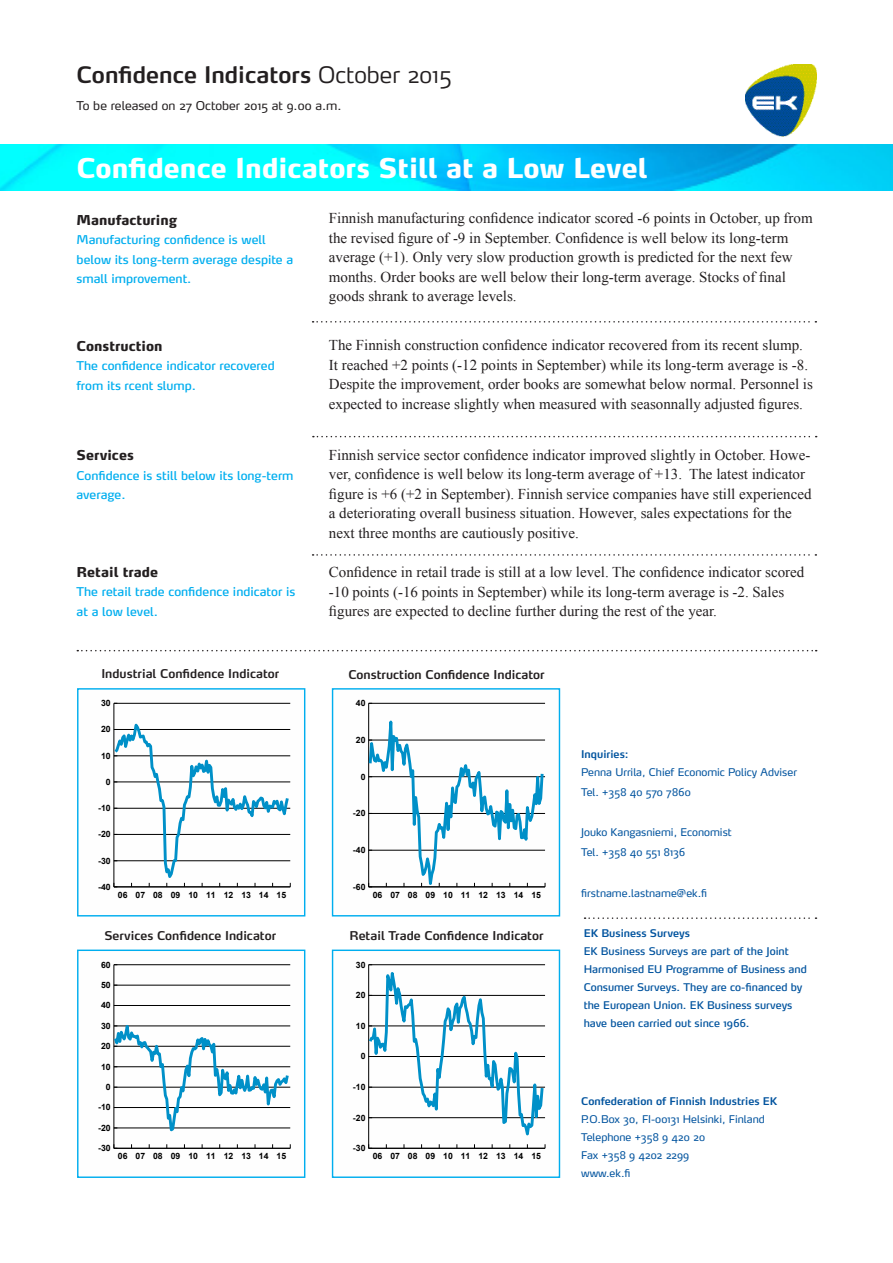
<style>
.page{position:relative;width:893px;height:1263px;background:#fff}
.page>*{position:absolute;margin:0;border:0;box-sizing:border-box;transform-origin:0 0}
.Ingressi_-_OSIO_2{font:800 27px "Max";color:#fff}
.PÄÄotsikko-osio_1{font:600 22.5px "Max";color:#231f20}
.Leipä{font:15px/19.5px "Times New Roman";color:#231f20}
.Ingressi_-_OSIO_2-2{font:800 13.5px "Max";color:#231f20}
.Leipä-2{font:800 13.5px "Max";color:#231f20}
.Ingressi_-_OSIO_2-3{font:12px/19.5px "Max";color:#00aeef}
.KUVA-ots-loppuosa{font:600 12px "Max";color:#231f20}
.Leipä-3{font:12px/19.5px "Max";color:#00aeef}
.Leipä-4{font:12px "Max";color:#231f20}
.Kuvaotsikko{font:600 12px "Max";color:#231f20}
.ek_infoa{font:10.5px/18px "Max";color:#01539e}
.ek_infoa-2{font:10.5px/18px "Max";color:#01539e}
.ek_infoa-3{font:600 10.5px "Max";color:#01539e}
.t1{font:700 8.7px "Arial";color:#000}
.s1{font-weight:300}
</style>
<div class="page">
<img style="left:0;top:145px;width:893px;height:45px">
<img style="left:745px;top:64px;width:71px;height:72px">
<svg style="left:313px;top:321px;width:503px;height:2px"></svg>
<svg style="left:313px;top:436px;width:504px;height:1px"></svg>
<svg style="left:313px;top:554px;width:503px;height:2px"></svg>
<svg style="left:585px;top:917px;width:231px;height:2px"></svg>
<hr style="left:114px;top:985px;width:176px;height:1px;background:#000">
<hr style="left:114px;top:964px;width:176px;height:1px;background:#000">
<hr style="left:114px;top:965px;width:1px;height:183px;background:#000">
<hr style="left:114px;top:1148px;width:176px;height:1px;background:#000">
<svg style="left:113px;top:1005px;width:178px;height:130px"></svg>
<div style="left:77px;top:949px;width:228px;height:229px;border:1px solid #00aeef"></div>
<hr style="left:114px;top:703px;width:176px;height:1px;background:#000">
<hr style="left:114px;top:703px;width:1px;height:184px;background:#000">
<svg style="left:113px;top:717px;width:178px;height:170px"></svg>
<div style="left:77px;top:688px;width:228px;height:228px;border:1px solid #00aeef"></div>
<svg style="left:77px;top:650px;width:740px;height:1px"></svg>
<svg style="left:368px;top:702px;width:178px;height:186px"></svg>
<div style="left:332px;top:688px;width:228px;height:228px;border:1px solid #00aeef"></div>
<svg style="left:368px;top:964px;width:178px;height:185px"></svg>
<div style="left:332px;top:949px;width:228px;height:229px;border:1px solid #00aeef"></div>
<p class="PÄÄotsikko-osio_1" style="left:77px;top:60px;width:377px">Confidence Indicators <span class="s1">October 2015</span></p>
<p class="Leipä-4" style="left:77px;top:98px;width:266px">To be released on 27 October 2015 at 9.00 a.m.</p>
<p class="Ingressi_-_OSIO_2" style="left:77px;top:151px;width:572px">Confidence Indicators Still at a Low Level</p>
<p class="Ingressi_-_OSIO_2-2" style="left:77px;top:211px;width:102px">Manufacturing</p>
<p class="Ingressi_-_OSIO_2-3" style="left:77px;top:230px;width:218px">Manufacturing confidence is well below its long-term average despite a small improvement.</p>
<p class="Leipä-2" style="left:77px;top:337px;width:87px">Construction</p>
<p class="Leipä-3" style="left:77px;top:356px;width:200px">The confidence indicator recovered from its rcent slump.</p>
<p class="Ingressi_-_OSIO_2-2" style="left:77px;top:447px;width:59px">Services</p>
<p class="Ingressi_-_OSIO_2-3" style="left:77px;top:466px;width:218px">Confidence is still below its long-term average.</p>
<p class="Ingressi_-_OSIO_2-2" style="left:77px;top:563px;width:83px">Retail trade</p>
<p class="Ingressi_-_OSIO_2-3" style="left:77px;top:582px;width:220px">The retail trade confidence indicator is at a low level.</p>
<p class="Leipä" style="left:329px;top:208px;width:485px">Finnish manufacturing confidence indicator scored -6 points in October, up from the revised figure of -9 in September. Confidence is well below its long-term average (+1). Only very slow production growth is predicted for the next few months. Order books are well below their long-term average. Stocks of final goods shrank to average levels.</p>
<p class="Leipä" style="left:329px;top:335px;width:486px">The Finnish construction confidence indicator recovered from its recent slump.<br>It reached +2 points (-12 points in September) while its long-term average is -8.<br>Despite the improvement, order books are somewhat below normal. Personnel is expected to increase slightly when measured with seasonnally adjusted figures.</p>
<p class="Leipä" style="left:329px;top:445px;width:484px">Finnish service sector confidence indicator improved slightly in October. Howe&shy;ver, confidence is well below its long-term average of +13. The latest indicator figure is +6 (+2 in September). Finnish service companies have still experienced a deteriorating overall business situation. However, sales expectations for the next three months are cautiously positive.</p>
<p class="Leipä" style="left:329px;top:562px;width:477px">Confidence in retail trade is still at a low level. The confidence indicator scored -10 points (-16 points in September) while its long-term average is -2. Sales figures are expected to decline further during the rest of the year.</p>
<p class="Kuvaotsikko" style="left:101px;top:666px;width:179px">Industrial Confidence Indicator</p>
<p class="KUVA-ots-loppuosa" style="left:348px;top:667px;width:198px">Construction Confidence Indicator</p>
<p class="t1" style="left:101px;top:697px;width:11px">30</p>
<p class="t1" style="left:101px;top:723px;width:11px">20</p>
<p class="t1" style="left:101px;top:750px;width:11px">10</p>
<p class="t1" style="left:106px;top:776px;width:6px">0</p>
<p class="t1" style="left:98px;top:802px;width:14px">-10</p>
<p class="t1" style="left:98px;top:828px;width:14px">-20</p>
<p class="t1" style="left:98px;top:855px;width:14px">-30</p>
<p class="t1" style="left:98px;top:881px;width:14px">-40</p>
<p class="t1" style="left:118px;top:889px;width:170px">06 07 08 09 10 11 12 13 14 15</p>
<p class="KUVA-ots-loppuosa" style="left:104px;top:928px;width:173px">Services Confidence Indicator</p>
<p class="t1" style="left:101px;top:959px;width:11px">60</p>
<p class="t1" style="left:101px;top:979px;width:11px">50</p>
<p class="t1" style="left:101px;top:999px;width:11px">40</p>
<p class="t1" style="left:101px;top:1020px;width:11px">30</p>
<p class="t1" style="left:101px;top:1040px;width:11px">20</p>
<p class="t1" style="left:101px;top:1061px;width:11px">10</p>
<p class="t1" style="left:106px;top:1081px;width:6px">0</p>
<p class="t1" style="left:98px;top:1101px;width:14px">-10</p>
<p class="t1" style="left:98px;top:1122px;width:14px">-20</p>
<p class="t1" style="left:98px;top:1142px;width:14px">-30</p>
<p class="t1" style="left:118px;top:1150px;width:170px">06 07 08 09 10 11 12 13 14 15</p>
<p class="t1" style="left:356px;top:697px;width:11px">40</p>
<p class="t1" style="left:356px;top:734px;width:11px">20</p>
<p class="t1" style="left:361px;top:771px;width:6px">0</p>
<p class="t1" style="left:353px;top:807px;width:14px">-20</p>
<p class="t1" style="left:353px;top:844px;width:14px">-40</p>
<p class="t1" style="left:353px;top:881px;width:14px">-60</p>
<p class="t1" style="left:373px;top:889px;width:170px">06 07 08 09 10 11 12 13 14 15</p>
<p class="KUVA-ots-loppuosa" style="left:349px;top:928px;width:196px">Retail Trade Confidence Indicator</p>
<p class="t1" style="left:356px;top:959px;width:11px">30</p>
<p class="t1" style="left:356px;top:989px;width:11px">20</p>
<p class="t1" style="left:356px;top:1020px;width:11px">10</p>
<p class="t1" style="left:361px;top:1050px;width:6px">0</p>
<p class="t1" style="left:353px;top:1081px;width:14px">-10</p>
<p class="t1" style="left:353px;top:1112px;width:14px">-20</p>
<p class="t1" style="left:353px;top:1142px;width:14px">-30</p>
<p class="t1" style="left:373px;top:1150px;width:170px">06 07 08 09 10 11 12 13 14 15</p>
<p class="ek_infoa-3" style="left:581px;top:747px;width:49px">Inquiries:</p>
<p class="ek_infoa" style="left:581px;top:763px;width:217px">Penna Urrila, Chief Economic Policy Adviser</p>
<p class="ek_infoa" style="left:581px;top:783px;width:111px">Tel. +358 40 570 7860</p>
<p class="ek_infoa" style="left:581px;top:823px;width:152px">Jouko Kangasniemi, Economist</p>
<p class="ek_infoa" style="left:581px;top:843px;width:105px">Tel. +358 40 551 8136</p>
<p class="ek_infoa" style="left:581px;top:883px;width:128px">firstname.lastname@ek.fi</p>
<p class="ek_infoa-3" style="left:584px;top:926px;width:108px">EK Business Surveys</p>
<p class="ek_infoa-2" style="left:584px;top:942px;width:225px">EK Business Surveys are part of the Joint Harmonised EU Programme of Business and Consumer Surveys. They are co-financed by the European Union. EK Business surveys have been carried out since 1966.</p>
<p class="ek_infoa-3" style="left:581px;top:1094px;width:198px">Confederation of Finnish Industries EK</p>
<p class="ek_infoa" style="left:581px;top:1109px;width:185px">P.O.Box 30, FI-00131 Helsinki, Finland</p>
<p class="ek_infoa" style="left:581px;top:1127px;width:125px">Telephone +358 9 420 20</p>
<p class="ek_infoa" style="left:581px;top:1145px;width:110px">Fax +358 9 4202 2299 www.ek.fi</p>
</div>
